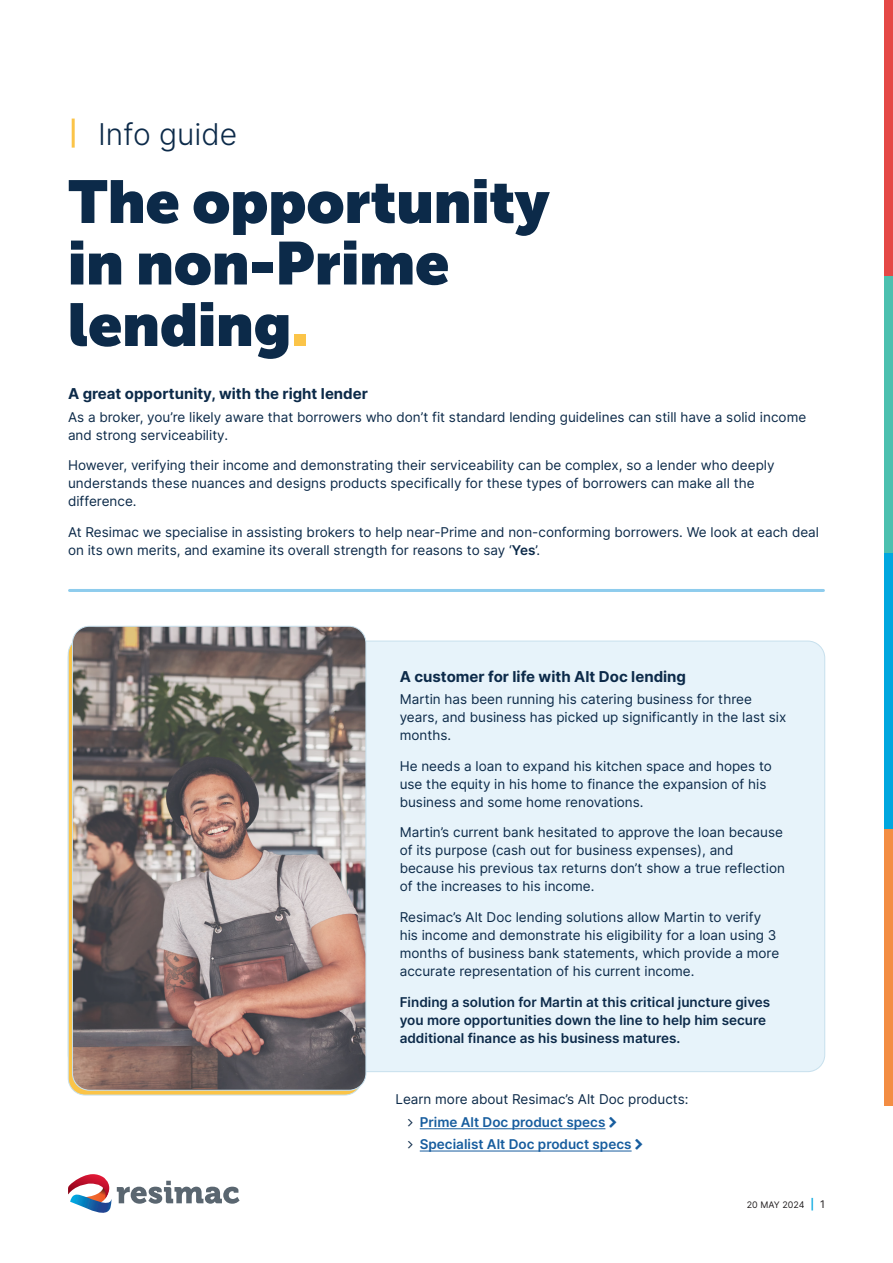
<style>
.page{position:relative;width:893px;height:1263px;background:#fff}
.page>*{position:absolute;margin:0;border:0;box-sizing:border-box;transform-origin:0 0}
.t1{font:900 60px/61.5px "Museo Sans Display";color:#0c2a49}
.t2{font:300 30px "Inter";color:#0c2a49}
.t3{font:700 15px "Inter";color:#0c2a49}
.t4{font:13.5px/18px "Inter";color:#0c2a49}
.t5{font:600 13.5px/18px "Inter";color:#0c2a49}
.t6{font:600 13.5px "Inter";color:#175d9e}
.t7{font:9px "Inter";color:#231f20}
.s1{color:#fbc448}
.s2{font-weight:600}
.s3{font-weight:600;font-size:10.5px;color:#00a7df}
.s4{font-size:10.5px}
</style>
<div class="page">
<div style="left:884px;top:0;width:9px;height:276px;background:#e54846"></div>
<div style="left:884px;top:276px;width:9px;height:277px;background:#4cc0af"></div>
<div style="left:884px;top:553px;width:9px;height:276px;background:#00a7df"></div>
<div style="left:884px;top:829px;width:9px;height:277px;background:#f38d43"></div>
<svg style="left:68px;top:1174px;width:172px;height:39px"></svg>
<hr style="left:72px;top:119px;width:3px;height:29px;background:#fbc448">
<div style="left:68px;top:641px;width:757px;height:431px;background:#e7f3fa;border-radius:17px"></div>
<img style="left:72px;top:626px;width:294px;height:464px">
<div style="left:72px;top:626px;width:294px;height:464px;border:1px solid #c7e0ed;border-radius:17px"></div>
<hr style="left:70px;top:589px;width:753px;height:3px;background:#8ecced">
<hr style="left:420px;top:1128px;width:185px;height:1px;background:#175d9e">
<hr style="left:420px;top:1150px;width:212px;height:1px;background:#175d9e">
<p class="t2" style="left:98px;top:112px;width:141px">Info guide</p>
<p class="t1" style="left:68px;top:171px;width:483px">The opportunity in non-Prime lending<span class="s1">.</span></p>
<p class="t3" style="left:68px;top:383px;width:301px">A great opportunity, with the right lender</p>
<p class="t4" style="left:68px;top:407px;width:740px">As a broker, you’re likely aware that borrowers who don’t fit standard lending guidelines can still have a solid income and strong serviceability.</p>
<p class="t4" style="left:68px;top:456px;width:708px">However, verifying their income and demonstrating their serviceability can be complex, so a lender who deeply understands these nuances and designs products specifically for these types of borrowers can make all the difference.</p>
<p class="t4" style="left:68px;top:523px;width:753px">At Resimac we specialise in assisting brokers to help near-Prime and non-conforming borrowers. We look at each deal on its own merits, and examine its overall strength for reasons to say ‘<span class="s2">Yes</span>’.</p>
<p class="t3" style="left:400px;top:665px;width:288px">A customer for life with Alt Doc lending</p>
<p class="t4" style="left:400px;top:690px;width:388px">Martin has been running his catering business for three years, and business has picked up significantly in the last six months.</p>
<p class="t4" style="left:400px;top:756px;width:374px">He needs a loan to expand his kitchen space and hopes to use the equity in his home to finance the expansion of his business and some home renovations.</p>
<p class="t4" style="left:400px;top:823px;width:387px">Martin’s current bank hesitated to approve the loan because of its purpose (cash out for business expenses), and because his previous tax returns don’t show a true reflection of the increases to his income.</p>
<p class="t4" style="left:400px;top:908px;width:381px">Resimac’s Alt Doc lending solutions allow Martin to verify his income and demonstrate his eligibility for a loan using 3 months of business bank statements, which provide a more accurate representation of his current income.</p>
<p class="t5" style="left:400px;top:993px;width:372px">Finding a solution for Martin at this critical juncture gives you more opportunities down the line to help him secure additional finance as his business matures.</p>
<p class="t4" style="left:395px;top:1090px;width:295px">Learn more about Resimac’s Alt Doc products:</p>
<p class="t6" style="left:420px;top:1112px;width:187px">Prime Alt Doc product specs</p>
<p class="t6" style="left:420px;top:1134px;width:213px">Specialist Alt Doc product specs</p>
<p class="t7" style="left:747px;top:1198px;width:80px">20 MAY 2024 <span class="s3">|</span> <span class="s4">1</span></p>
</div>
